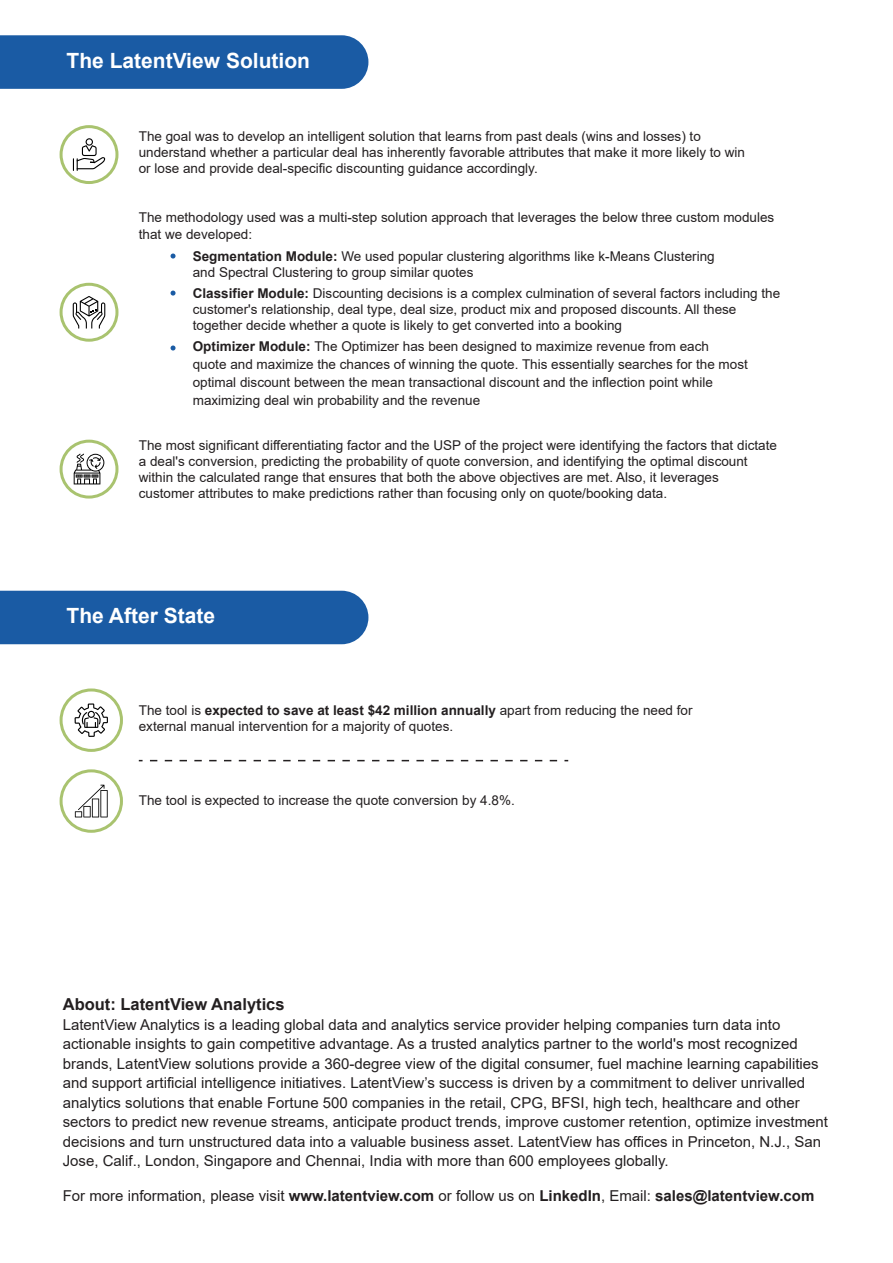
<style>
.page{position:relative;width:893px;height:1263px;background:#fff}
.page>*{position:absolute;margin:0;border:0;box-sizing:border-box;transform-origin:0 0}
.t1{font:700 21px "Arial";color:#fff}
.t2{font:700 16.5px "Arial";color:#231f20}
.t3{font:15px/19.5px "Arial";color:#231f20}
.t4{font:13.5px/16.2px "Arial";color:#231f20}
.s1{font-weight:700}
</style>
<div class="page">
<div style="left:0;top:35px;width:368px;height:54px;background:#1a5ba4"></div>
<svg style="left:171px;top:253px;width:5px;height:6px"></svg>
<svg style="left:171px;top:291px;width:5px;height:5px"></svg>
<svg style="left:171px;top:345px;width:5px;height:5px"></svg>
<svg style="left:61px;top:127px;width:56px;height:56px"></svg>
<div style="left:60px;top:125px;width:58px;height:59px;border:3px solid #a9c36f;border-radius:50%"></div>
<svg style="left:73px;top:138px;width:32px;height:33px"></svg>
<svg style="left:61px;top:284px;width:56px;height:56px"></svg>
<div style="left:60px;top:283px;width:58px;height:59px;border:3px solid #a9c36f;border-radius:50%"></div>
<svg style="left:73px;top:296px;width:32px;height:32px"></svg>
<div style="left:0;top:591px;width:368px;height:53px;background:#1a5ba4"></div>
<svg style="left:150px;top:760px;width:418px;height:1px"></svg>
<div style="left:60px;top:769px;width:63px;height:64px;border:3px solid #a9c36f;border-radius:50%"></div>
<svg style="left:75px;top:785px;width:33px;height:32px"></svg>
<div style="left:60px;top:688px;width:63px;height:64px;border:3px solid #a9c36f;border-radius:50%"></div>
<svg style="left:75px;top:703px;width:33px;height:34px"></svg>
<svg style="left:61px;top:441px;width:56px;height:56px"></svg>
<div style="left:60px;top:440px;width:58px;height:59px;border:3px solid #a9c36f;border-radius:50%"></div>
<svg style="left:74px;top:454px;width:30px;height:30px"></svg>
<h1 class="t1" style="left:67px;top:46px;width:245px">The LatentView Solution</h1>
<p class="t4" style="left:139px;top:128px;width:608px">The goal was to develop an intelligent solution that learns from past deals (wins and losses) to understand whether a particular deal has inherently favorable attributes that make it more likely to win or lose and provide deal-specific discounting guidance accordingly.</p>
<p class="t4" style="left:139px;top:209px;width:637px">The methodology used was a multi-step solution approach that leverages the below three custom modules that we developed:</p>
<p class="t4" style="left:193px;top:248px;width:523px"><span class="s1">Segmentation Module:</span> We used popular clustering algorithms like k-Means Clustering and Spectral Clustering to group similar quotes</p>
<p class="t4" style="left:193px;top:285px;width:589px"><span class="s1">Classifier Module:</span> Discounting decisions is a complex culmination of several factors including the customer's relationship, deal type, deal size, product mix and proposed discounts. All these together decide whether a quote is likely to get converted into a booking</p>
<p class="t4" style="left:193px;top:338px;width:557px;line-height:18px"><span class="s1">Optimizer Module:</span> The Optimizer has been designed to maximize revenue from each<br>quote and maximize the chances of winning the quote. This essentially searches for the most optimal discount between the mean transactional discount and the inflection point while maximizing deal win probability and the revenue</p>
<p class="t4" style="left:139px;top:437px;width:640px">The most significant differentiating factor and the USP of the project were identifying the factors that dictate a deal's conversion, predicting the probability of quote conversion, and identifying the optimal discount within the calculated range that ensures that both the above objectives are met. Also, it leverages customer attributes to make predictions rather than focusing only on quote/booking data.</p>
<h1 class="t1" style="left:67px;top:600px;width:150px">The After State</h1>
<p class="t4" style="left:139px;top:702px;width:555px">The tool is <span class="s1">expected to save at least $42 million annually</span> apart from reducing the need for external manual intervention for a majority of quotes.</p>
<p class="t4" style="left:139px;top:792px;width:377px">The tool is expected to increase the quote conversion by 4.8%.</p>
<p class="t2" style="left:63px;top:993px;width:223px">About: LatentView Analytics</p>
<p class="t3" style="left:63px;top:1015px;width:767px">LatentView Analytics is a leading global data and analytics service provider helping companies turn data into actionable insights to gain competitive advantage. As a trusted analytics partner to the world's most recognized brands, LatentView solutions provide a 360-degree view of the digital consumer, fuel machine learning capabilities and support artificial intelligence initiatives. LatentView’s success is driven by a commitment to deliver unrivalled analytics solutions that enable Fortune 500 companies in the retail, CPG, BFSI, high tech, healthcare and other sectors to predict new revenue streams, anticipate product trends, improve customer retention, optimize investment decisions and turn unstructured data into a valuable business asset. LatentView has offices in Princeton, N.J., San Jose, Calif., London, Singapore and Chennai, India with more than 600 employees globally.</p>
<p class="t3" style="left:63px;top:1186px;width:753px">For more information, please visit <span class="s1">www.latentview.com</span> or follow us on <span class="s1">LinkedIn</span>, Email: <span class="s1">sales@latentview.com</span></p>
</div>
